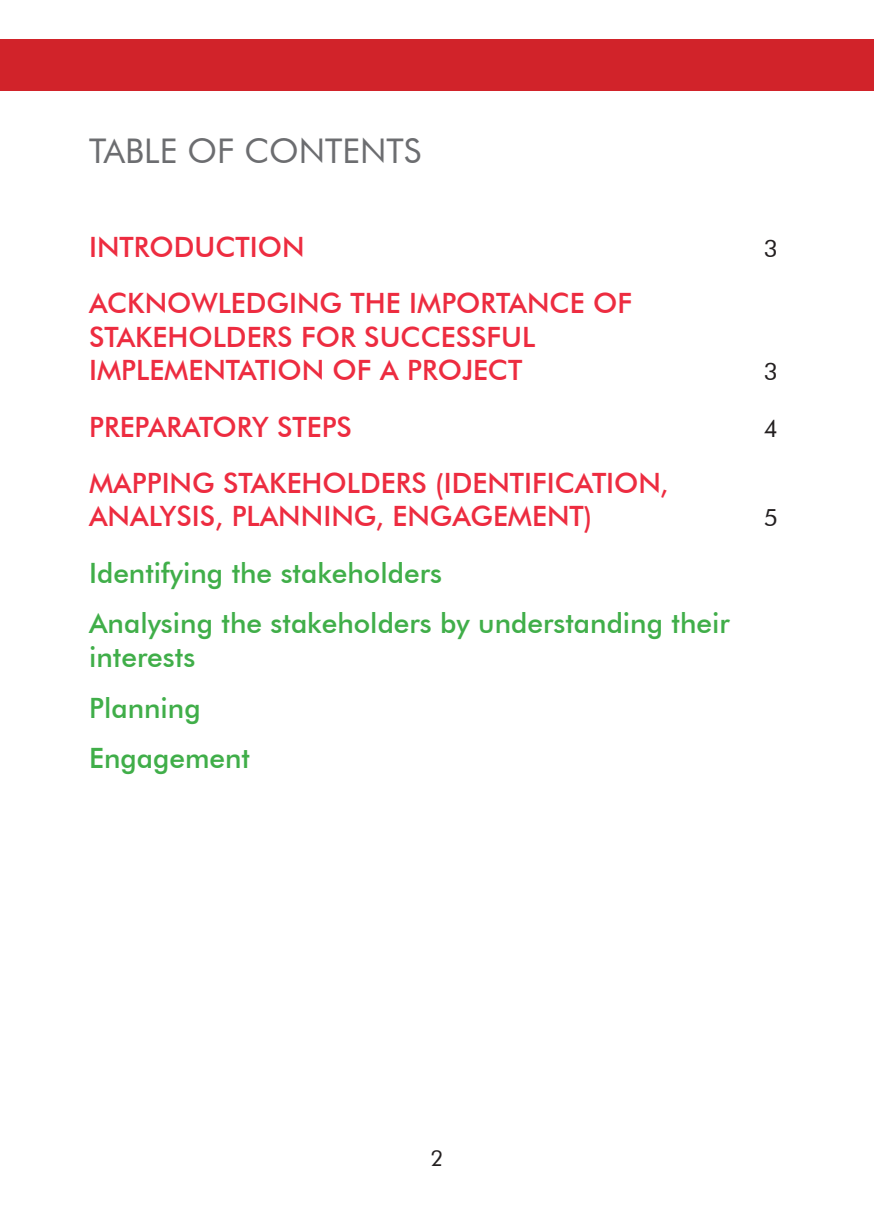
<style>
.page{position:relative;width:874px;height:1225px;background:#fff}
.page>*{position:absolute;margin:0;border:0;box-sizing:border-box;transform-origin:0 0}
.titolo1{font:34px "Futura BT";color:#6c6d70}
.Sottotitolo_1{font:500 28px/33.6px "Futura BT";color:#ed2c40}
.Sottotitolo_1-2{font:500 28px/33.6px "Futura BT";color:#40ae49}
.Sottotitolo_1-3{font:24px "Futura BT";color:#231f20}
.corpo_testo{font:22px "Futura BT";color:#231f20}
</style>
<div class="page">
<div style="left:0;top:39px;width:873px;height:51px;background:#d1232a"></div>
<p class="titolo1" style="left:89px;top:130px;width:333px">TABLE OF CONTENTS</p>
<p class="Sottotitolo_1" style="left:89px;top:230px;width:217px">INTRODUCTION</p>
<p class="Sottotitolo_1-3" style="left:763px;top:234px;width:16px">3</p>
<p class="Sottotitolo_1" style="left:89px;top:286px;width:544px">ACKNOWLEDGING THE IMPORTANCE OF<br>STAKEHOLDERS FOR SUCCESSFUL</p>
<p class="Sottotitolo_1" style="left:89px;top:353px;width:434px">IMPLEMENTATION OF A PROJECT</p>
<p class="Sottotitolo_1-3" style="left:763px;top:357px;width:16px">3</p>
<p class="Sottotitolo_1" style="left:89px;top:409px;width:264px">PREPARATORY STEPS</p>
<p class="Sottotitolo_1-3" style="left:763px;top:413px;width:16px">4</p>
<p class="Sottotitolo_1" style="left:89px;top:466px;width:580px">MAPPING STAKEHOLDERS (IDENTIFICATION,<br>ANALYSIS, PLANNING, ENGAGEMENT)</p>
<p class="Sottotitolo_1-3" style="left:763px;top:503px;width:16px">5</p>
<p class="Sottotitolo_1-2" style="left:89px;top:556px;width:354px">Identifying the stakeholders</p>
<p class="Sottotitolo_1-2" style="left:89px;top:606px;width:642px">Analysing the stakeholders by understanding their interests</p>
<p class="Sottotitolo_1-2" style="left:89px;top:690px;width:113px">Planning</p>
<p class="Sottotitolo_1-2" style="left:89px;top:741px;width:162px">Engagement</p>
<p class="corpo_testo" style="left:430px;top:1144px;width:14px">2</p>
</div>
